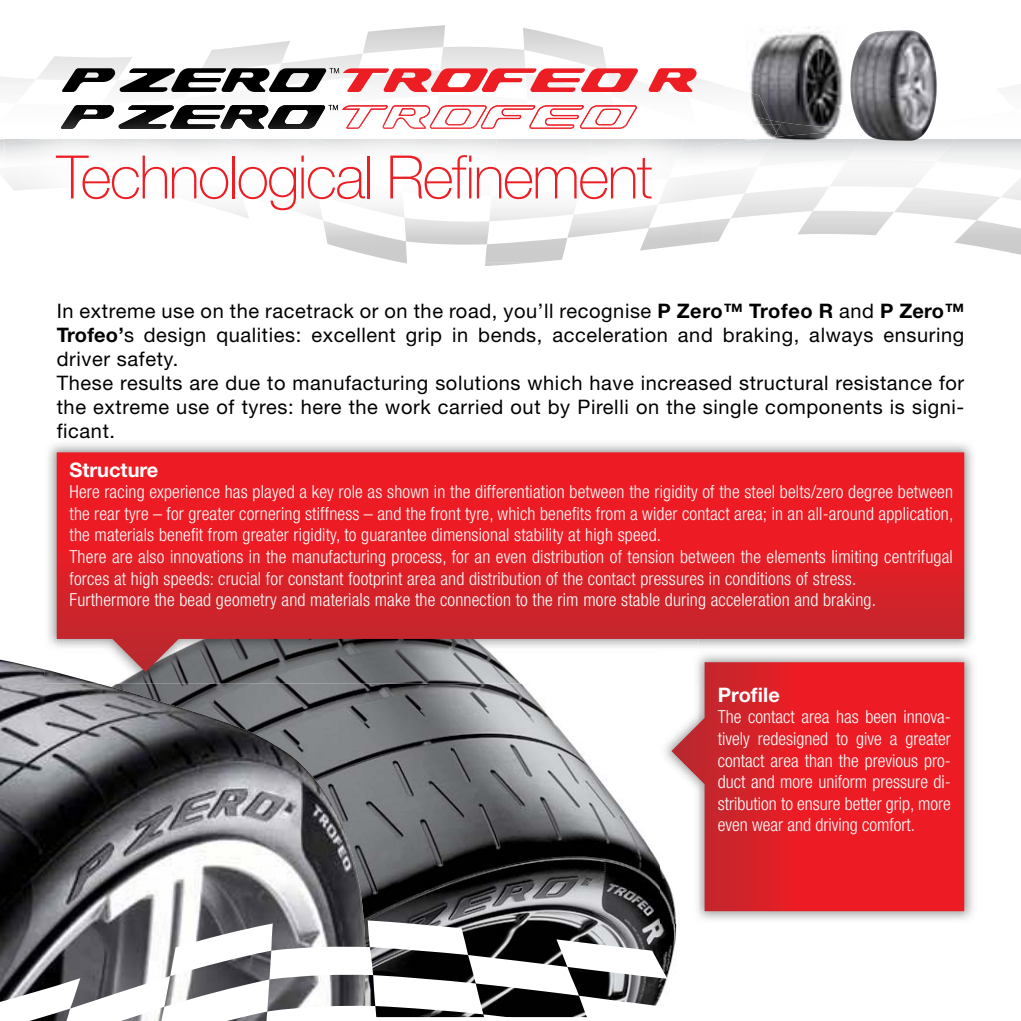
<style>
.page{position:relative;width:1021px;height:1021px;background:#fff}
.page>*{position:absolute;margin:0;border:0;box-sizing:border-box;transform-origin:0 0}
.t1{font:100 60px "Helvetica Neue LT Std";letter-spacing:-.03em;color:#ed1d24}
.t2{font:20px/24px "Helvetica Neue LT Std";letter-spacing:.03em;color:#000}
.t3{font:700 20px "Helvetica Neue LT Std";color:#fff}
.t4{font:300 condensed 18px/21.6px "Helvetica Neue LT Std";letter-spacing:.01em;color:#fff}
.s1{font-weight:700}
</style>
<div class="page">
<img style="left:523px;top:28px;width:83px;height:40px">
<img style="left:363px;top:25px;width:82px;height:29px">
<img style="left:385px;top:92px;width:41px;height:1px">
<img style="left:202px;top:41px;width:88px;height:27px">
<img style="left:704px;top:218px;width:27px;height:25px">
<img style="left:797px;top:211px;width:97px;height:24px">
<img style="left:894px;top:188px;width:100px;height:32px">
<img style="left:930px;top:189px;width:70px;height:14px">
<img style="left:954px;top:220px;width:66px;height:35px">
<svg style="left:1014px;top:186px;width:6px;height:8px"></svg>
<img style="left:365px;top:683px;width:295px;height:237px">
<img style="left:0;top:659px;width:365px;height:261px">
<svg style="left:0;top:920px;width:677px;height:100px"></svg>
<svg style="left:648px;top:68px;width:48px;height:24px"></svg>
<svg style="left:62px;top:68px;width:576px;height:24px"></svg>
<img style="left:850px;top:30px;width:85px;height:72px">
<img style="left:750px;top:26px;width:93px;height:76px">
<img style="left:749px;top:92px;width:21px;height:10px">
<img style="left:323px;top:221px;width:84px;height:42px">
<img style="left:313px;top:192px;width:91px;height:26px">
<img style="left:485px;top:238px;width:82px;height:25px">
<img style="left:640px;top:221px;width:64px;height:29px">
<svg style="left:0;top:102px;width:1020px;height:77px"></svg>
<img style="left:44px;top:443px;width:929px;height:226px">
<img style="left:98px;top:672px;width:423px;height:11px">
<img style="left:44px;top:669px;width:54px;height:14px">
<svg style="left:57px;top:452px;width:907px;height:220px;background:#db2f36"></svg>
<img style="left:660px;top:650px;width:313px;height:273px">
<svg style="left:671px;top:662px;width:293px;height:249px;background:#e5333a"></svg>
<h1 class="t1" style="left:57px;top:143px;width:597px">Technological Refinement</h1>
<p class="t2" style="left:57px;top:298px;width:909px">In extreme use on the racetrack or on the road, you’ll recognise <span class="s1">P Zero™ Trofeo R</span> and <span class="s1">P Zero™ Trofeo’</span>s design qualities: excellent grip in bends, acceleration and braking, always ensuring driver safety.<br>These results are due to manufacturing solutions which have increased structural resistance for the extreme use of tyres: here the work carried out by Pirelli on the single components is signi&shy;ficant.</p>
<p class="t3" style="left:69px;top:457px;width:90px">Structure</p>
<p class="t4" style="left:69px;top:481px;width:885px">Here racing experience has played a key role as shown in the differentiation between the rigidity of the steel belts/zero degree between the rear tyre – for greater cornering stiffness – and the front tyre, which benefits from a wider contact area; in an all-around application, the materials benefit from greater rigidity, to guarantee dimensional stability at high speed.<br>There are also innovations in the manufacturing process, for an even distribution of tension between the elements limiting centrifugal forces at high speeds: crucial for constant footprint area and distribution of the contact pressures in conditions of stress.<br>Furthermore the bead geometry and materials make the connection to the rim more stable during acceleration and braking.</p>
<p class="t3" style="left:718px;top:682px;width:63px">Profile</p>
<p class="t4" style="left:718px;top:706px;width:234px;text-align:justify">The contact area has been innova&shy;tively redesigned to give a greater contact area than the previous pro&shy;duct and more uniform pressure di&shy;stribution to ensure better grip, more even wear and driving comfort.</p>
</div>
